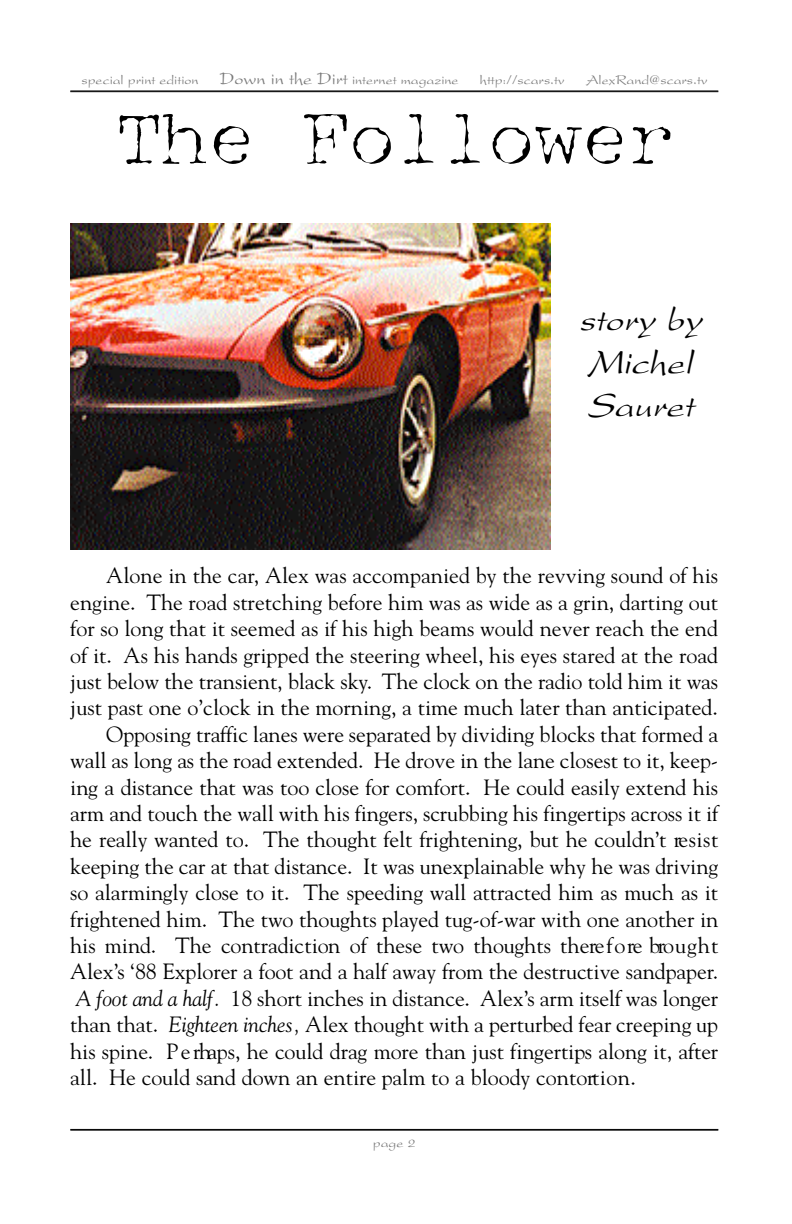
<style>
.page{position:relative;width:792px;height:1224px;background:#fff}
.page>*{position:absolute;margin:0;border:0;box-sizing:border-box;transform-origin:0 0}
.t1{font:72px "Mc Garey Fractured";letter-spacing:.005em;color:#000}
.t2{font:italic 36px/43.2px "Present";color:#000}
.t3{font:22px "Goudy";color:#000}
.t4{font:14px "Present";color:#797979}
.s1{font-size:18px}
.s2{font-style:italic}
</style>
<div class="page">
<hr style="left:70px;top:1130px;width:648px;height:1px;background:#000">
<hr style="left:70px;top:1129px;width:648px;height:1px;background:#000">
<hr style="left:70px;top:91px;width:648px;height:1px;background:#000">
<img style="left:70px;top:223px;width:481px;height:327px">
<p class="t4" style="left:82px;top:75px;width:378px">special print edition <span class="s1">Down in the Dirt</span> internet magazine</p>
<p class="t4" style="left:480px;top:75px;width:86px">http://scars.tv</p>
<p class="t4" style="left:586px;top:75px;width:123px">AlexRand@scars.tv</p>
<h1 class="t1" style="left:115px;top:106px;width:560px">The Follower</h1>
<h2 class="t2" style="left:579px;top:301px;width:132px">story by<br>Michel<br>Sauret</h2>
<p class="t3" style="left:106px;top:567px;width:613px">Alone in the car, Alex was accompanied by the revving sound of his</p>
<p class="t3" style="left:70px;top:593px;width:649px">engine. The road stretching before him was as wide as a grin, darting out</p>
<p class="t3" style="left:70px;top:620px;width:649px">for so long that it seemed as if his high beams would never reach the end</p>
<p class="t3" style="left:70px;top:646px;width:649px">of it. As his hands gripped the steering wheel, his eyes stared at the road</p>
<p class="t3" style="left:70px;top:673px;width:649px">just below the transient, black sky. The clock on the radio told him it was</p>
<p class="t3" style="left:70px;top:699px;width:649px">just past one o’clock in the morning, a time much later than anticipated.</p>
<p class="t3" style="left:106px;top:725px;width:613px">Opposing traffic lanes were separated by dividing blocks that formed a</p>
<p class="t3" style="left:70px;top:752px;width:649px">wall as long as the road extended. He drove in the lane closest to it, keep-</p>
<p class="t3" style="left:70px;top:778px;width:649px">ing a distance that was too close for comfort. He could easily extend his</p>
<p class="t3" style="left:70px;top:805px;width:649px">a rm and touch the wall with his fingers, scrubbing his fingertips across it if</p>
<p class="t3" style="left:70px;top:831px;width:650px">he really wanted to. The thought felt frightening, but he couldn’t re s is t</p>
<p class="t3" style="left:70px;top:857px;width:650px">keeping the car at that distance. It was unexplainable why he was driving</p>
<p class="t3" style="left:70px;top:884px;width:649px">so alarmingly close to it. The speeding wall attracted him as much as it</p>
<p class="t3" style="left:70px;top:910px;width:650px">frightened him. The two thoughts played tug-of-war with one another in</p>
<p class="t3" style="left:70px;top:937px;width:650px">his mind. The contradiction of these two thoughts there f o re bro u g h t</p>
<p class="t3" style="left:70px;top:963px;width:649px">A le x ’s ‘88 Explorer a foot and a half away from the destructive sandpaper.</p>
<p class="t3" style="left:75px;top:989px;width:644px"><span class="s2">A foot and a half.</span> 18 short inches in distance. A le x ’s arm itself was longer</p>
<p class="t3" style="left:70px;top:1016px;width:649px">than that. <span class="s2">Eighteen inches,</span> Alex thought with a perturbed fear creeping up</p>
<p class="t3" style="left:70px;top:1042px;width:649px">his spine. P e rhaps, he could drag more than just fingertips along it, after</p>
<p class="t3" style="left:70px;top:1069px;width:567px">all. He could sand down an entire palm to a bloody contort io n .</p>
<p class="t4" style="left:373px;top:1138px;width:44px">page 2</p>
</div>
